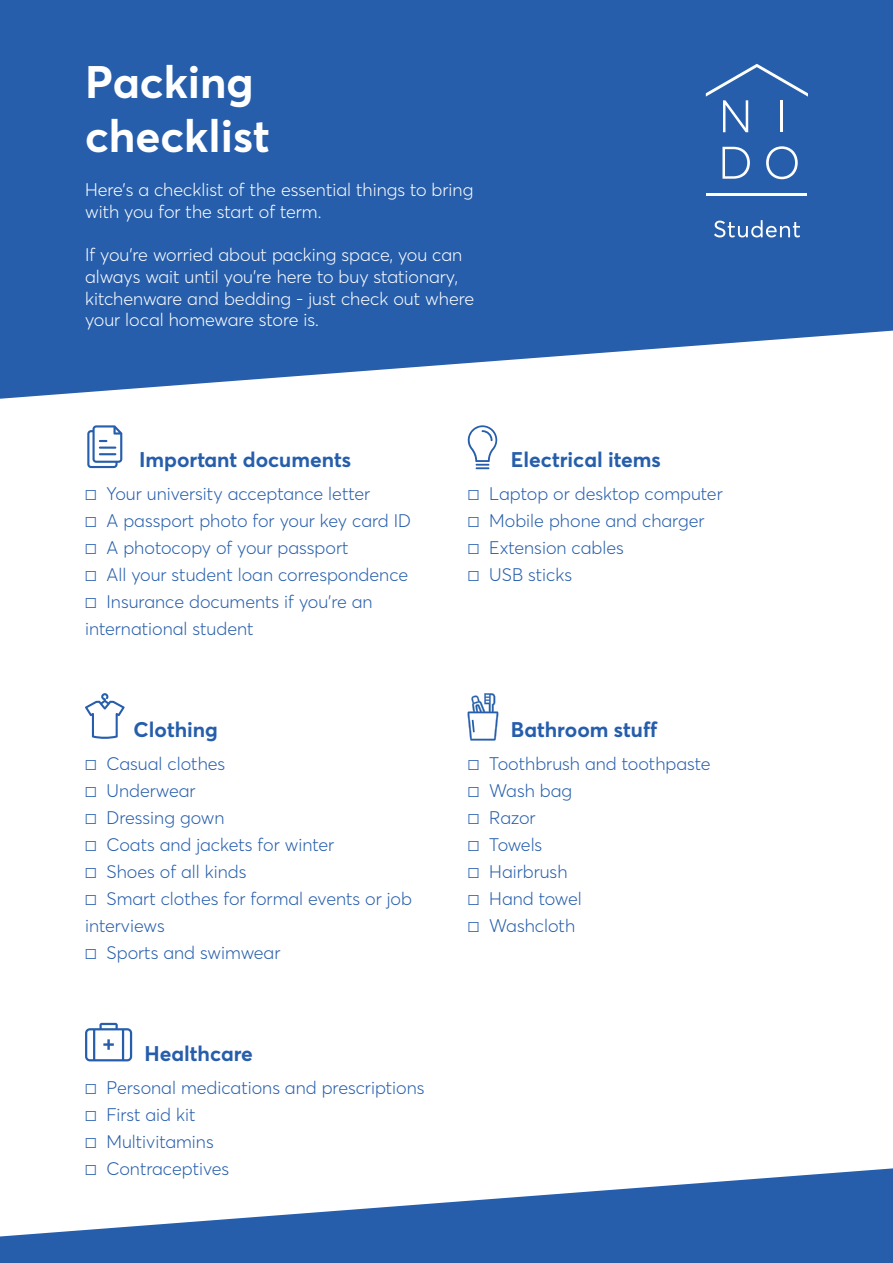
<style>
.page{position:relative;width:893px;height:1263px;background:#fff}
.page>*{position:absolute;margin:0;border:0;box-sizing:border-box;transform-origin:0 0}
.t1{font:700 45px/54px "Averta PE";color:#fff}
.t2{font:700 21px "Averta PE";color:#265eac}
.t3{font:300 18px/27px "Averta PE";color:#265eac}
.t4{font:300 18px/21.6px "Averta PE";color:#fff}
</style>
<div class="page">
<svg style="left:0;top:0;width:893px;height:399px;background:#396cb3"></svg>
<svg style="left:85px;top:1023px;width:47px;height:38px"></svg>
<svg style="left:87px;top:425px;width:35px;height:43px"></svg>
<svg style="left:467px;top:693px;width:31px;height:48px"></svg>
<svg style="left:85px;top:693px;width:40px;height:46px"></svg>
<svg style="left:467px;top:425px;width:30px;height:44px"></svg>
<svg style="left:0;top:1168px;width:893px;height:95px;fill:#265eac"></svg>
<svg style="left:766px;top:146px;width:32px;height:33px"></svg>
<svg style="left:722px;top:147px;width:28px;height:32px"></svg>
<hr style="left:707px;top:193px;width:100px;height:3px;background:#fff">
<svg style="left:706px;top:64px;width:102px;height:68px;background:#3b6db4"></svg>
<svg style="left:714px;top:220px;width:86px;height:17px"></svg>
<h1 class="t1" style="left:85px;top:53px;width:186px">Packing checklist</h1>
<p class="t4" style="left:85px;top:179px;width:390px">Here’s a checklist of the essential things to bring with you for the start of term.</p>
<p class="t4" style="left:85px;top:243px;width:391px">If you’re worried about packing space, you can always wait until you’re here to buy stationary, kitchenware and bedding - just check out where your local homeware store is.</p>
<p class="t2" style="left:139px;top:445px;width:214px">Important documents</p>
<p class="t3" style="left:85px;top:480px;width:287px">□ Your university acceptance letter</p>
<p class="t3" style="left:85px;top:507px;width:328px">□ A passport photo for your key card ID</p>
<p class="t3" style="left:85px;top:534px;width:265px">□ A photocopy of your passport</p>
<p class="t3" style="left:85px;top:561px;width:325px">□ All your student loan correspondence</p>
<p class="t3" style="left:85px;top:588px;width:289px">□ Insurance documents if you’re an international student</p>
<p class="t2" style="left:134px;top:715px;width:86px">Clothing</p>
<p class="t3" style="left:85px;top:749px;width:142px">□ Casual clothes</p>
<p class="t3" style="left:85px;top:776px;width:112px">□ Underwear</p>
<p class="t3" style="left:85px;top:803px;width:141px">□ Dressing gown</p>
<p class="t3" style="left:85px;top:830px;width:251px">□ Coats and jackets for winter</p>
<p class="t3" style="left:85px;top:857px;width:163px">□ Shoes of all kinds</p>
<p class="t3" style="left:85px;top:884px;width:328px">□ Smart clothes for formal events or job interviews</p>
<p class="t3" style="left:85px;top:938px;width:197px">□ Sports and swimwear</p>
<p class="t2" style="left:144px;top:1038px;width:110px">Healthcare</p>
<p class="t3" style="left:85px;top:1073px;width:341px">□ Personal medications and prescriptions</p>
<p class="t3" style="left:85px;top:1100px;width:112px">□ First aid kit</p>
<p class="t3" style="left:85px;top:1127px;width:130px">□ Multivitamins</p>
<p class="t3" style="left:85px;top:1154px;width:146px">□ Contraceptives</p>
<p class="t2" style="left:511px;top:445px;width:151px">Electrical items</p>
<p class="t3" style="left:468px;top:480px;width:256px">□ Laptop or desktop computer</p>
<p class="t3" style="left:468px;top:507px;width:238px">□ Mobile phone and charger</p>
<p class="t3" style="left:468px;top:534px;width:158px">□ Extension cables</p>
<p class="t3" style="left:468px;top:561px;width:106px">□ USB sticks</p>
<p class="t2" style="left:511px;top:715px;width:148px">Bathroom stuff</p>
<p class="t3" style="left:468px;top:749px;width:244px">□ Toothbrush and toothpaste</p>
<p class="t3" style="left:468px;top:776px;width:106px">□ Wash bag</p>
<p class="t3" style="left:468px;top:803px;width:69px">□ Razor</p>
<p class="t3" style="left:468px;top:830px;width:76px">□ Towels</p>
<p class="t3" style="left:468px;top:857px;width:101px">□ Hairbrush</p>
<p class="t3" style="left:468px;top:884px;width:115px">□ Hand towel</p>
<p class="t3" style="left:468px;top:911px;width:109px">□ Washcloth</p>
</div>
